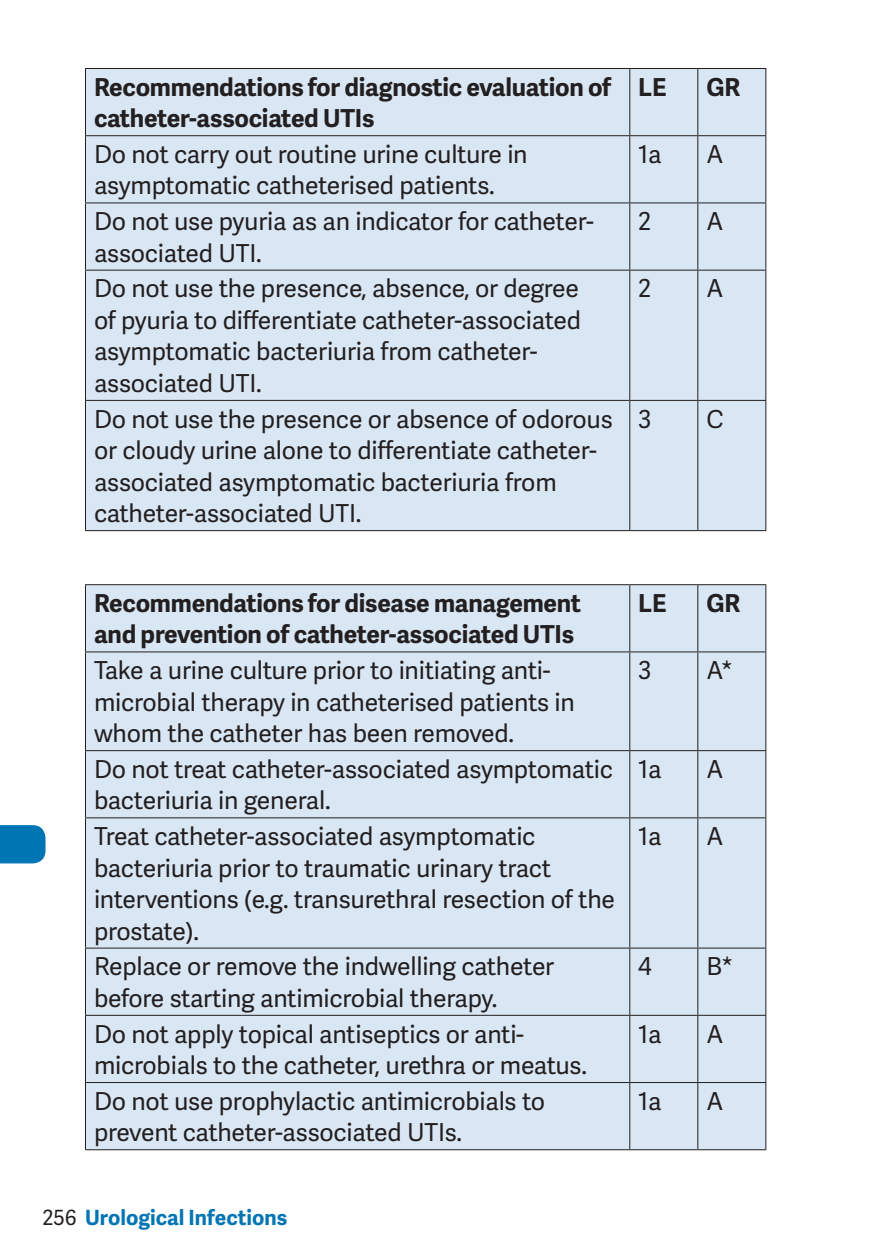
<style>
.page{position:relative;width:893px;height:1259px;background:#fff}
.page>*{position:absolute;margin:0;border:0;box-sizing:border-box;transform-origin:0 0}
.t1{font:24.6px/31.5px "Adelle Sans";letter-spacing:-.01em;color:#231f20}
.t2{font:700 24.6px/31.5px "Adelle Sans";letter-spacing:-.01em;color:#231f20}
.t3{font:700 21px "Adelle Sans";color:#0075b4}
.s1{font-weight:400;color:#231f20}
</style>
<div class="page">
<svg style="left:0;top:825px;width:46px;height:38px;background:#0c7bb7"></svg>
<div style="left:86px;top:69px;width:679px;height:461px;background:#d9e7f4"></div>
<hr style="left:629px;top:69px;width:1px;height:66px;background:#231f20">
<hr style="left:697px;top:69px;width:1px;height:66px;background:#231f20">
<hr style="left:85px;top:135px;width:545px;height:1px;background:#231f20">
<hr style="left:630px;top:135px;width:68px;height:1px;background:#231f20">
<hr style="left:629px;top:136px;width:1px;height:66px;background:#231f20">
<hr style="left:698px;top:135px;width:68px;height:1px;background:#231f20">
<hr style="left:697px;top:136px;width:1px;height:66px;background:#231f20">
<hr style="left:85px;top:202px;width:545px;height:1px;background:#231f20">
<hr style="left:630px;top:202px;width:68px;height:1px;background:#231f20">
<hr style="left:629px;top:203px;width:1px;height:67px;background:#231f20">
<hr style="left:698px;top:202px;width:68px;height:1px;background:#231f20">
<hr style="left:697px;top:203px;width:1px;height:67px;background:#231f20">
<hr style="left:85px;top:270px;width:545px;height:1px;background:#231f20">
<hr style="left:630px;top:270px;width:68px;height:1px;background:#231f20">
<hr style="left:629px;top:271px;width:1px;height:129px;background:#231f20">
<hr style="left:698px;top:270px;width:68px;height:1px;background:#231f20">
<hr style="left:697px;top:271px;width:1px;height:129px;background:#231f20">
<hr style="left:85px;top:400px;width:545px;height:1px;background:#231f20">
<hr style="left:630px;top:400px;width:68px;height:1px;background:#231f20">
<hr style="left:629px;top:401px;width:1px;height:129px;background:#231f20">
<hr style="left:698px;top:400px;width:68px;height:1px;background:#231f20">
<hr style="left:697px;top:401px;width:1px;height:129px;background:#231f20">
<hr style="left:85px;top:530px;width:545px;height:1px;background:#231f20">
<hr style="left:630px;top:530px;width:68px;height:1px;background:#231f20">
<hr style="left:698px;top:530px;width:68px;height:1px;background:#231f20">
<hr style="left:85px;top:68px;width:545px;height:1px;background:#231f20">
<hr style="left:85px;top:69px;width:1px;height:66px;background:#231f20">
<hr style="left:630px;top:68px;width:68px;height:1px;background:#231f20">
<hr style="left:698px;top:68px;width:68px;height:1px;background:#231f20">
<hr style="left:765px;top:69px;width:1px;height:66px;background:#231f20">
<hr style="left:85px;top:136px;width:1px;height:66px;background:#231f20">
<hr style="left:765px;top:136px;width:1px;height:66px;background:#231f20">
<hr style="left:85px;top:203px;width:1px;height:67px;background:#231f20">
<hr style="left:765px;top:203px;width:1px;height:67px;background:#231f20">
<hr style="left:85px;top:271px;width:1px;height:129px;background:#231f20">
<hr style="left:765px;top:271px;width:1px;height:129px;background:#231f20">
<hr style="left:85px;top:401px;width:1px;height:129px;background:#231f20">
<hr style="left:765px;top:401px;width:1px;height:129px;background:#231f20">
<div style="left:86px;top:585px;width:679px;height:564px;background:#d9e7f4"></div>
<hr style="left:629px;top:585px;width:1px;height:66px;background:#231f20">
<hr style="left:697px;top:585px;width:1px;height:66px;background:#231f20">
<hr style="left:85px;top:651px;width:545px;height:1px;background:#231f20">
<hr style="left:630px;top:651px;width:68px;height:1px;background:#231f20">
<hr style="left:629px;top:652px;width:1px;height:98px;background:#231f20">
<hr style="left:698px;top:651px;width:68px;height:1px;background:#231f20">
<hr style="left:697px;top:652px;width:1px;height:98px;background:#231f20">
<hr style="left:85px;top:750px;width:545px;height:1px;background:#231f20">
<hr style="left:630px;top:750px;width:68px;height:1px;background:#231f20">
<hr style="left:629px;top:751px;width:1px;height:66px;background:#231f20">
<hr style="left:698px;top:750px;width:68px;height:1px;background:#231f20">
<hr style="left:697px;top:751px;width:1px;height:66px;background:#231f20">
<hr style="left:85px;top:817px;width:545px;height:1px;background:#231f20">
<hr style="left:630px;top:817px;width:68px;height:1px;background:#231f20">
<hr style="left:629px;top:818px;width:1px;height:129px;background:#231f20">
<hr style="left:698px;top:817px;width:68px;height:1px;background:#231f20">
<hr style="left:697px;top:818px;width:1px;height:129px;background:#231f20">
<hr style="left:85px;top:947px;width:545px;height:1px;background:#231f20">
<hr style="left:630px;top:947px;width:68px;height:1px;background:#231f20">
<hr style="left:629px;top:948px;width:1px;height:67px;background:#231f20">
<hr style="left:698px;top:947px;width:68px;height:1px;background:#231f20">
<hr style="left:697px;top:948px;width:1px;height:67px;background:#231f20">
<hr style="left:85px;top:1014px;width:545px;height:1px;background:#231f20">
<hr style="left:630px;top:1014px;width:68px;height:1px;background:#231f20">
<hr style="left:629px;top:1015px;width:1px;height:67px;background:#231f20">
<hr style="left:698px;top:1014px;width:68px;height:1px;background:#231f20">
<hr style="left:697px;top:1015px;width:1px;height:67px;background:#231f20">
<hr style="left:85px;top:1082px;width:545px;height:1px;background:#231f20">
<hr style="left:630px;top:1082px;width:68px;height:1px;background:#231f20">
<hr style="left:629px;top:1083px;width:1px;height:66px;background:#231f20">
<hr style="left:698px;top:1082px;width:68px;height:1px;background:#231f20">
<hr style="left:697px;top:1083px;width:1px;height:66px;background:#231f20">
<hr style="left:85px;top:1149px;width:545px;height:1px;background:#231f20">
<hr style="left:630px;top:1149px;width:68px;height:1px;background:#231f20">
<hr style="left:698px;top:1149px;width:68px;height:1px;background:#231f20">
<hr style="left:85px;top:584px;width:545px;height:1px;background:#231f20">
<hr style="left:85px;top:585px;width:1px;height:66px;background:#231f20">
<hr style="left:630px;top:584px;width:68px;height:1px;background:#231f20">
<hr style="left:698px;top:584px;width:68px;height:1px;background:#231f20">
<hr style="left:765px;top:585px;width:1px;height:66px;background:#231f20">
<hr style="left:85px;top:652px;width:1px;height:98px;background:#231f20">
<hr style="left:765px;top:652px;width:1px;height:98px;background:#231f20">
<hr style="left:85px;top:751px;width:1px;height:66px;background:#231f20">
<hr style="left:765px;top:751px;width:1px;height:66px;background:#231f20">
<hr style="left:85px;top:818px;width:1px;height:129px;background:#231f20">
<hr style="left:765px;top:818px;width:1px;height:129px;background:#231f20">
<hr style="left:85px;top:948px;width:1px;height:67px;background:#231f20">
<hr style="left:765px;top:948px;width:1px;height:67px;background:#231f20">
<hr style="left:85px;top:1015px;width:1px;height:67px;background:#231f20">
<hr style="left:765px;top:1015px;width:1px;height:67px;background:#231f20">
<hr style="left:85px;top:1083px;width:1px;height:66px;background:#231f20">
<hr style="left:765px;top:1083px;width:1px;height:66px;background:#231f20">
<p class="t2" style="left:94px;top:70px;width:519px">Recommendations for diagnostic evaluation of catheter-associated UTIs</p>
<p class="t2" style="left:638px;top:70px;width:30px">LE</p>
<p class="t2" style="left:706px;top:70px;width:35px">GR</p>
<p class="t1" style="left:94px;top:138px;width:435px">Do not carry out routine urine culture in asymptomatic catheterised patients.</p>
<p class="t1" style="left:638px;top:138px;width:25px">1a</p>
<p class="t1" style="left:706px;top:138px;width:19px">A</p>
<p class="t1" style="left:94px;top:205px;width:501px">Do not use pyuria as an indicator for catheter&shy;associated UTI.</p>
<p class="t1" style="left:638px;top:205px;width:14px">2</p>
<p class="t1" style="left:706px;top:205px;width:19px">A</p>
<p class="t1" style="left:94px;top:272px;width:489px">Do not use the presence, absence, or degree of pyuria to differentiate catheter-associated asymptomatic bacteriuria from catheter&shy;associated UTI.</p>
<p class="t1" style="left:638px;top:272px;width:14px">2</p>
<p class="t1" style="left:706px;top:272px;width:19px">A</p>
<p class="t1" style="left:94px;top:402px;width:520px">Do not use the presence or absence of odorous or cloudy urine alone to differentiate catheter&shy;associated asymptomatic bacteriuria from catheter-associated UTI.</p>
<p class="t1" style="left:638px;top:402px;width:15px">3</p>
<p class="t1" style="left:706px;top:402px;width:19px">C</p>
<p class="t2" style="left:94px;top:586px;width:489px">Recommendations for disease management and prevention of catheter-associated UTIs</p>
<p class="t2" style="left:638px;top:586px;width:30px">LE</p>
<p class="t2" style="left:706px;top:586px;width:35px">GR</p>
<p class="t1" style="left:94px;top:654px;width:482px">Take a urine culture prior to initiating anti&shy;microbial therapy in catheterised patients in whom the catheter has been removed.</p>
<p class="t1" style="left:638px;top:654px;width:15px">3</p>
<p class="t1" style="left:706px;top:654px;width:28px">A*</p>
<p class="t1" style="left:94px;top:752px;width:521px">Do not treat catheter-associated asymptomatic bacteriuria in general.</p>
<p class="t1" style="left:638px;top:752px;width:25px">1a</p>
<p class="t1" style="left:706px;top:752px;width:19px">A</p>
<p class="t1" style="left:94px;top:820px;width:522px">Treat catheter-associated asymptomatic bacteriuria prior to traumatic urinary tract interventions (e.g. transurethral resection of the prostate).</p>
<p class="t1" style="left:638px;top:820px;width:25px">1a</p>
<p class="t1" style="left:706px;top:820px;width:19px">A</p>
<p class="t1" style="left:94px;top:950px;width:462px">Replace or remove the indwelling catheter before starting antimicrobial therapy.</p>
<p class="t1" style="left:638px;top:950px;width:15px">4</p>
<p class="t1" style="left:706px;top:950px;width:28px">B*</p>
<p class="t1" style="left:94px;top:1017px;width:494px">Do not apply topical antiseptics or anti&shy;microbials to the catheter, urethra or meatus.</p>
<p class="t1" style="left:638px;top:1017px;width:25px">1a</p>
<p class="t1" style="left:706px;top:1017px;width:19px">A</p>
<p class="t1" style="left:94px;top:1084px;width:453px">Do not use prophylactic antimicrobials to prevent catheter-associated UTIs.</p>
<p class="t1" style="left:638px;top:1084px;width:25px">1a</p>
<p class="t1" style="left:706px;top:1084px;width:19px">A</p>
<p class="t3" style="left:43px;top:1202px;width:246px"><span class="s1">256</span> Urological Infections</p>
</div>
